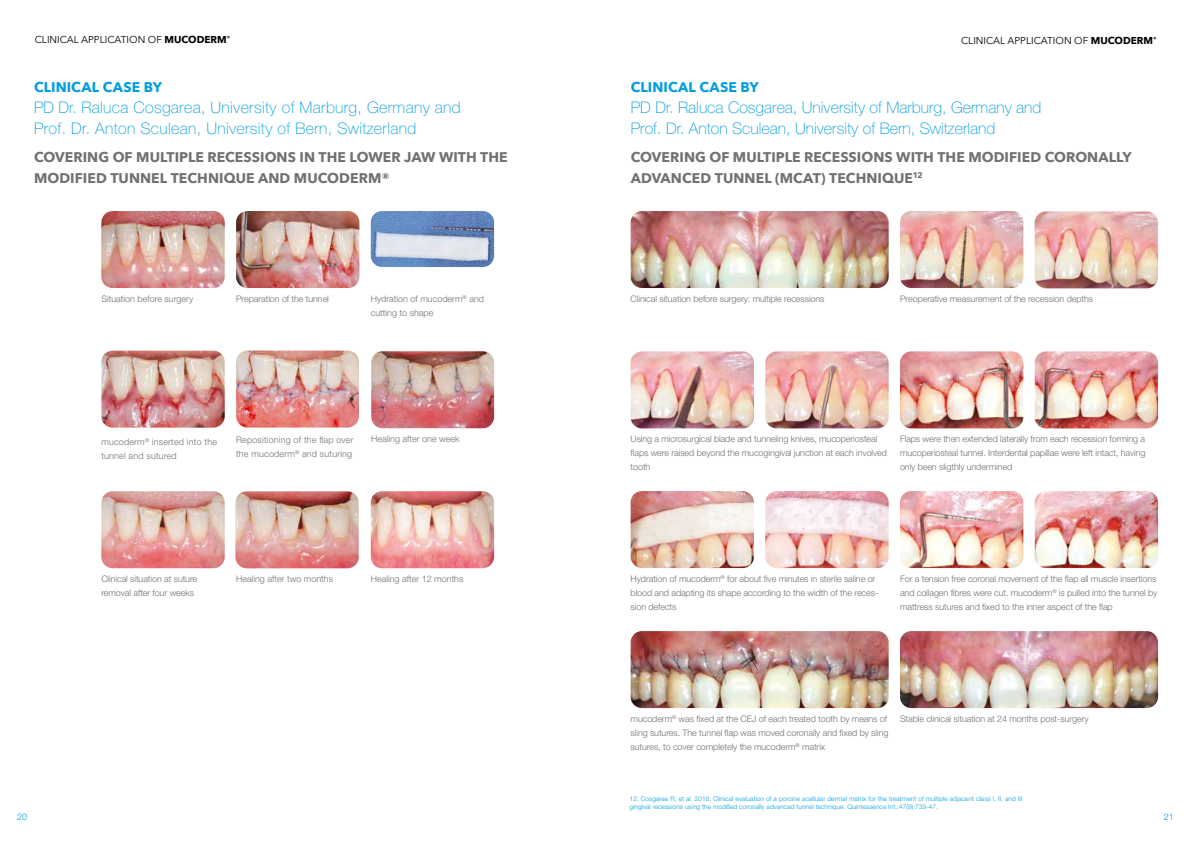
<style>
.page{position:relative;width:1191px;height:842px;background:#fff}
.page>*{position:absolute;margin:0;border:0;box-sizing:border-box;transform-origin:0 0}
.t1{font:100 16px/21px "Helvetica Neue LT Pro";letter-spacing:.02em;color:#009ee0}
.t2{font:100 16px/21px "Helvetica Neue LT Pro";color:#009ee0}
.t3{font:700 14px/21px "Avenir Next";letter-spacing:.005em;color:#707172}
.t4{font:700 14px "Avenir Next";letter-spacing:.005em;color:#009ee0}
.t5{font:10px "Avenir Next";color:#000}
.t6{font:300 9px/14px "Helvetica Neue LT Pro";letter-spacing:-.01em;color:#707172}
.t7{font:300 9px/14px "Helvetica Neue LT Pro";letter-spacing:.02em;color:#707172}
.t8{font:300 9px "Helvetica Neue LT Pro";color:#009ee0}
.t9{font:300 6.5px/8px "Helvetica Neue LT Pro";letter-spacing:.01em;color:#009ee0}
.s1{font-weight:700}
</style>
<div class="page">
<img style="left:101px;top:351px;width:124px;height:77px">
<img style="left:371px;top:351px;width:123px;height:77px">
<img style="left:236px;top:351px;width:123px;height:77px">
<img style="left:101px;top:491px;width:124px;height:77px">
<img style="left:371px;top:211px;width:123px;height:56px">
<img style="left:371px;top:491px;width:123px;height:77px">
<img style="left:101px;top:211px;width:124px;height:77px">
<img style="left:236px;top:211px;width:123px;height:77px">
<img style="left:235px;top:491px;width:124px;height:77px">
<img style="left:630px;top:211px;width:258px;height:77px">
<img style="left:630px;top:631px;width:258px;height:77px">
<img style="left:900px;top:631px;width:258px;height:77px">
<img style="left:900px;top:211px;width:123px;height:77px">
<img style="left:630px;top:351px;width:124px;height:77px">
<img style="left:630px;top:491px;width:124px;height:77px">
<img style="left:900px;top:351px;width:123px;height:77px">
<img style="left:900px;top:491px;width:123px;height:77px">
<img style="left:1034px;top:211px;width:124px;height:77px">
<img style="left:765px;top:351px;width:123px;height:77px">
<img style="left:765px;top:491px;width:123px;height:77px">
<img style="left:1034px;top:351px;width:124px;height:77px">
<img style="left:1034px;top:491px;width:124px;height:77px">
<p class="t5" style="left:35px;top:31px;width:197px">CLINICAL APPLICATION OF <span class="s1">MUCODERM</span><sup>®</sup></p>
<p class="t5" style="left:961px;top:32px;width:197px">CLINICAL APPLICATION OF <span class="s1">MUCODERM</span><sup>®</sup></p>
<h2 class="t4" style="left:34px;top:75px;width:130px">CLINICAL CASE BY</h2>
<h1 class="t1" style="left:34px;top:97px;width:428px">PD Dr. Raluca Cosgarea, University of Marburg, Germany and<br>Prof. Dr. Anton Sculean, University of Bern, Switzerland</h1>
<h2 class="t3" style="left:34px;top:146px;width:475px">COVERING OF MULTIPLE RECESSIONS IN THE LOWER JAW WITH THE<br>MODIFIED TUNNEL TECHNIQUE AND MUCODERM®</h2>
<h2 class="t4" style="left:631px;top:75px;width:130px">CLINICAL CASE BY</h2>
<h1 class="t2" style="left:631px;top:97px;width:412px">PD Dr. Raluca Cosgarea, University of Marburg, Germany and<br>Prof. Dr. Anton Sculean, University of Bern, Switzerland</h1>
<h2 class="t3" style="left:631px;top:146px;width:502px">COVERING OF MULTIPLE RECESSIONS WITH THE MODIFIED CORONALLY<br>ADVANCED TUNNEL (MCAT) TECHNIQUE<sup>12</sup></h2>
<p class="t6" style="left:101px;top:292px;width:93px">Situation before surgery</p>
<p class="t6" style="left:236px;top:292px;width:94px">Preparation of the tunnel</p>
<p class="t6" style="left:371px;top:292px;width:115px">Hydration of mucoderm<sup>®</sup> and cutting to shape</p>
<p class="t6" style="left:630px;top:292px;width:195px">Clinical situation before surgery: multiple recessions</p>
<p class="t6" style="left:900px;top:292px;width:194px">Preoperative measurement of the recession depths</p>
<p class="t7" style="left:101px;top:434px;width:117px">mucoderm<sup>®</sup> inserted into the tunnel and sutured</p>
<p class="t7" style="left:236px;top:432px;width:119px">Repositioning of the flap over</p>
<p class="t6" style="left:371px;top:432px;width:90px">Healing after one week</p>
<p class="t7" style="left:236px;top:446px;width:118px">the mucoderm<sup>®</sup> and suturing</p>
<p class="t6" style="left:630px;top:432px;width:258px">Using a microsurgical blade and tunneling knives, mucoperiosteal flaps were raised beyond the mucogingival junction at each involved tooth</p>
<p class="t6" style="left:900px;top:432px;width:247px;text-align:justify">Flaps were then extended laterally from each recession forming a mucoperiosteal tunnel. Interdental papillae were left intact, having only been sligthly undermined</p>
<p class="t6" style="left:101px;top:572px;width:97px">Clinical situation at suture removal after four weeks</p>
<p class="t6" style="left:236px;top:572px;width:99px">Healing after two months</p>
<p class="t6" style="left:371px;top:572px;width:94px">Healing after 12 months</p>
<p class="t6" style="left:630px;top:572px;width:249px">Hydration of mucoderm<sup>®</sup> for about five minutes in sterile saline or blood and adapting its shape according to the width of the reces&shy;sion defects</p>
<p class="t6" style="left:900px;top:572px;width:259px;text-align:justify">For a tension free coronal movement of the flap all muscle insertions and collagen fibres were cut. mucoderm<sup>®</sup> is pulled into the tunnel by mattress sutures and fixed to the inner aspect of the flap</p>
<p class="t6" style="left:630px;top:712px;width:259px">mucoderm<sup>®</sup> was fixed at the CEJ of each treated tooth by means of sling sutures. The tunnel flap was moved coronally and fixed by sling sutures, to cover completely the mucoderm<sup>®</sup> matrix</p>
<p class="t6" style="left:900px;top:712px;width:190px">Stable clinical situation at 24 months post-surgery</p>
<p class="t9" style="left:629px;top:794px;width:394px">12. Cosgarea R, et al. 2016. Clinical evaluation of a porcine acellular dermal matrix for the treatment of multiple adjacent class I, II, and III gingival recessions using the modified coronally advanced tunnel technique. Quintessence Int.;47(9):739-47.</p>
<p class="t8" style="left:17px;top:811px;width:12px">20</p>
<p class="t8" style="left:1164px;top:811px;width:12px">21</p>
</div>
